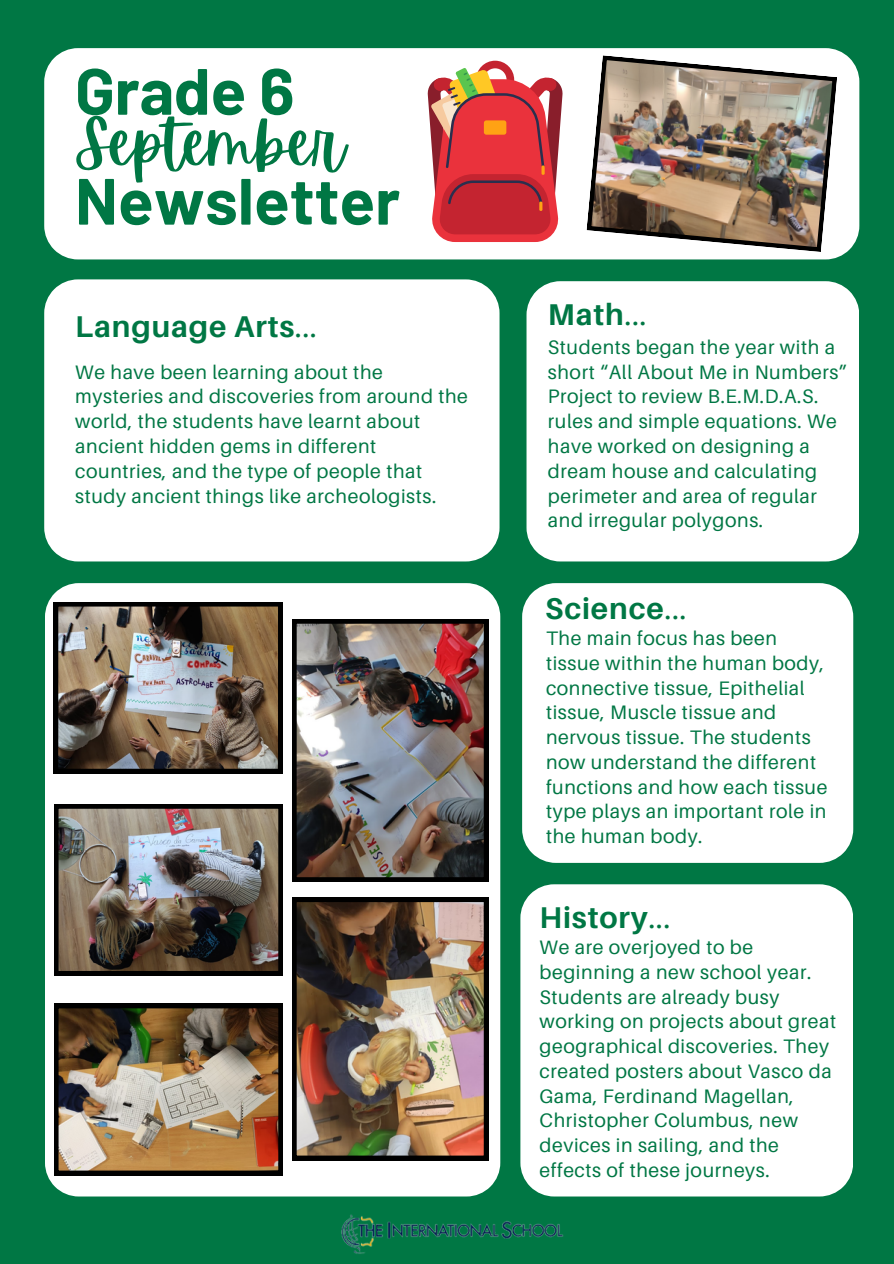
<style>
.page{position:relative;width:894px;height:1264px;background:#fff}
.page>*{position:absolute;margin:0;border:0;box-sizing:border-box;transform-origin:0 0}
.t1{font:700 65.25px "Barlow";color:#074}
.t2{font:63.75px "Apricots";color:#074}
.t3{font:700 30px "Aileron";letter-spacing:.03em;color:#074}
.t4{font:19.5px/24.8px "Aileron";letter-spacing:.03em;color:#074}
.s1{font-weight:400}
</style>
<div class="page">
<div style="left:0;top:0;width:893px;height:1263px;background:#074"></div>
<div style="left:44px;top:48px;width:815px;height:211px;background:#fff"></div>
<div style="left:526px;top:281px;width:333px;height:280px;background:#fff"></div>
<div style="left:522px;top:583px;width:331px;height:279px;background:#fff"></div>
<div style="left:520px;top:884px;width:333px;height:312px;background:#fff"></div>
<div style="left:44px;top:279px;width:455px;height:282px;background:#fff"></div>
<img style="left:341px;top:1214px;width:223px;height:40px">
<div style="left:45px;top:583px;width:455px;height:613px;background:#fff"></div>
<svg style="left:427px;top:61px;width:135px;height:181px;background:#d45858"></svg>
<img style="left:54px;top:602px;width:228px;height:171px">
<img style="left:54px;top:804px;width:229px;height:171px">
<img style="left:292px;top:619px;width:196px;height:262px">
<img style="left:54px;top:1003px;width:229px;height:172px">
<img style="left:292px;top:897px;width:196px;height:263px">
<img style="left:586px;top:55px;width:251px;height:197px">
<p class="t1" style="left:75px;top:49px;width:221px">Grade 6</p>
<p class="t2" style="left:75px;top:107px;width:270px">September</p>
<p class="t1" style="left:75px;top:159px;width:326px">Newsletter</p>
<p class="t3" style="left:75px;top:308px;width:243px">Language Arts<span class="s1">...</span></p>
<p class="t4" style="left:75px;top:359px;width:394px">We have been learning about the mysteries and discoveries from around the world, the students have learnt about ancient hidden gems in different countries, and the type of people that study ancient things like archeologists.</p>
<p class="t3" style="left:547px;top:295px;width:100px">Math<span class="s1">...</span></p>
<p class="t4" style="left:547px;top:334px;width:301px">Students began the year with a short “All About Me in Numbers”<br>Project to review B.E.M.D.A.S. rules and simple equations. We have worked on designing a dream house and calculating perimeter and area of regular and irregular polygons.</p>
<p class="t3" style="left:545px;top:590px;width:143px">Science<span class="s1">...</span></p>
<p class="t4" style="left:546px;top:625px;width:283px">The main focus has been tissue within the human body, connective tissue, Epithelial tissue, Muscle tissue and nervous tissue. The students now understand the different functions and how each tissue type plays an important role in the human body.</p>
<p class="t3" style="left:539px;top:898px;width:132px">History<span class="s1">...</span></p>
<p class="t4" style="left:539px;top:934px;width:298px">We are overjoyed to be beginning a new school year.<br>Students are already busy working on projects about great geographical discoveries. They created posters about Vasco da<br>Gama, Ferdinand Magellan,<br>Christopher Columbus, new devices in sailing, and the effects of these journeys.</p>
</div>
